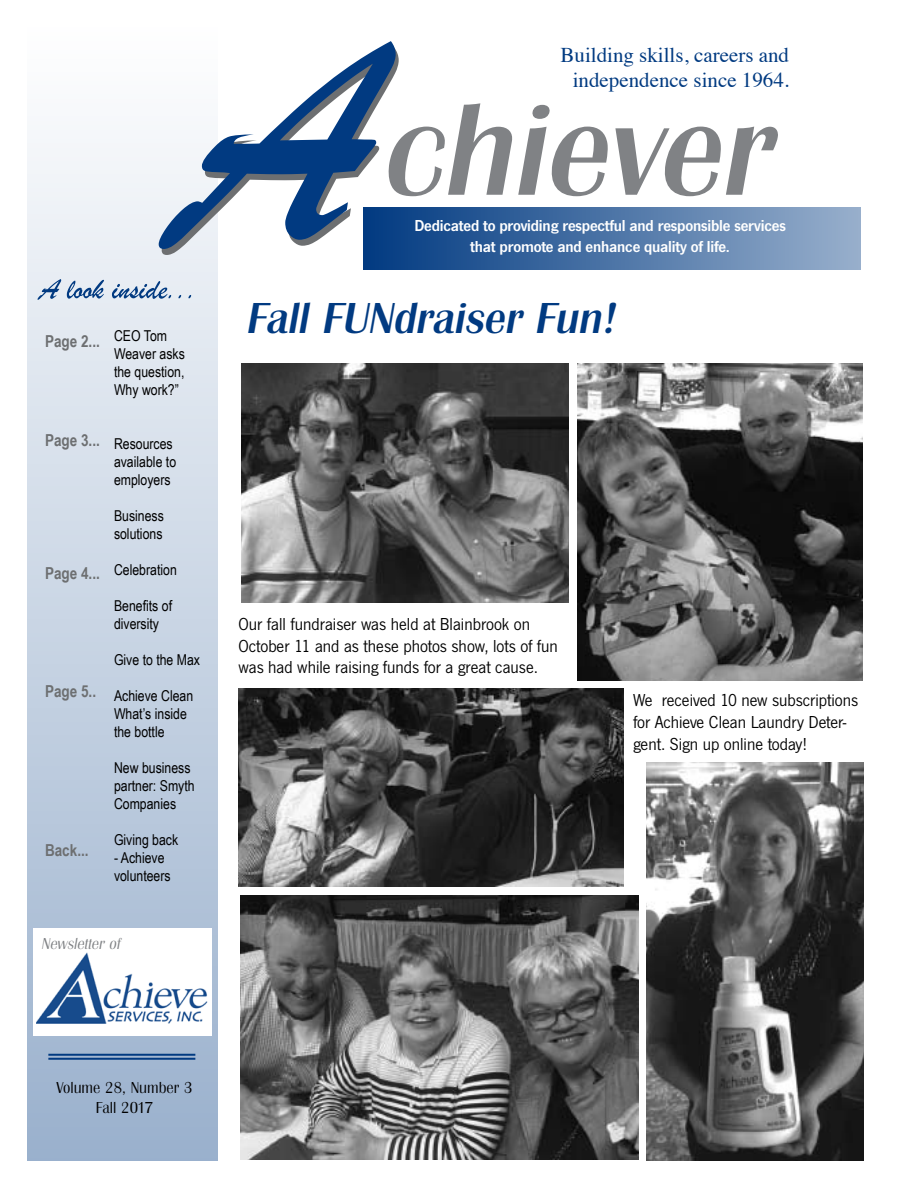
<style>
.page{position:relative;width:918px;height:1188px;background:#fff}
.page>*{position:absolute;margin:0;border:0;box-sizing:border-box;transform-origin:0 0}
.t1{font:italic 500 45px "Britannic T";color:#013a81}
.t2{font:21px/25.2px "Times";color:#013a81;text-align:center}
.t3{font:18px/21.6px "News Got T";color:#000}
.t4{font:600 16.5px/21px "News Got T";letter-spacing:-.01em;color:#fff;text-align:center}
.t5{font:700 16.5px "Arial Narrow";color:#6d6f71}
.t6{font:16.5px/19.8px "Britannic T Ligh";color:#000;text-align:center}
.t7{font:italic 16.5px "Britannic T Ligh";color:#808285}
.t8{font:15px/18px "Arial Narrow";color:#000}
</style>
<div class="page">
<div style="left:364px;top:208px;width:496px;height:62px;background:linear-gradient(to right,#013a81,#98afcc)"></div>
<div style="left:28px;top:28px;width:189px;height:1133px;background:linear-gradient(to bottom,#fefeff,#99b0cd)"></div>
<div style="left:33px;top:928px;width:179px;height:108px;background:#fff"></div>
<svg style="left:399px;top:103px;width:379px;height:93px"></svg>
<svg style="left:162px;top:50px;width:237px;height:205px"></svg>
<svg style="left:159px;top:41px;width:237px;height:208px"></svg>
<svg style="left:38px;top:279px;width:153px;height:21px;background:#b4c5da"></svg>
<img style="left:36px;top:952px;width:172px;height:71px">
<hr style="left:48px;top:1054px;width:147px;height:2px;background:#013a81">
<hr style="left:48px;top:1058px;width:147px;height:2px;background:#013a81">
<img style="left:241px;top:363px;width:328px;height:240px">
<img style="left:240px;top:896px;width:399px;height:264px">
<img style="left:238px;top:688px;width:385px;height:198px">
<img style="left:577px;top:363px;width:285px;height:318px">
<img style="left:646px;top:762px;width:218px;height:399px">
<h2 class="t2" style="left:561px;top:40px;width:230px">Building skills, careers and independence since 1964.</h2>
<p class="t5" style="left:45px;top:329px;width:56px">Page 2...</p>
<p class="t5" style="left:45px;top:428px;width:56px">Page 3...</p>
<p class="t5" style="left:45px;top:560px;width:56px">Page 4...</p>
<p class="t5" style="left:45px;top:679px;width:53px">Page 5..</p>
<p class="t5" style="left:45px;top:837px;width:45px">Back...</p>
<p class="t8" style="left:114px;top:327px;width:72px">CEO Tom<br>Weaver asks the question,<br>Why work?”</p>
<p class="t8" style="left:114px;top:435px;width:64px">Resources available to employers</p>
<p class="t8" style="left:114px;top:507px;width:51px">Business solutions</p>
<p class="t8" style="left:114px;top:561px;width:64px">Celebration</p>
<p class="t8" style="left:114px;top:597px;width:60px">Benefits of diversity</p>
<p class="t8" style="left:114px;top:651px;width:88px">Give to the Max</p>
<p class="t8" style="left:114px;top:687px;width:81px">Achieve Clean<br>What’s inside the bottle</p>
<p class="t8" style="left:114px;top:759px;width:82px">New business partner: Smyth<br>Companies</p>
<p class="t8" style="left:114px;top:831px;width:66px">Giving back</p>
<p class="t8" style="left:114px;top:849px;width:58px">- Achieve volunteers</p>
<p class="t7" style="left:41px;top:935px;width:83px">Newsletter of</p>
<p class="t4" style="left:414px;top:214px;width:373px">Dedicated to providing respectful and responsible services that promote and enhance quality of life.</p>
<h1 class="t1" style="left:245px;top:293px;width:380px">Fall FUNdraiser Fun!</h1>
<p class="t3" style="left:238px;top:613px;width:321px">Our fall fundraiser was held at Blainbrook on<br>October 11 and as these photos show, lots of fun was had while raising funds for a great cause.</p>
<p class="t3" style="left:633px;top:689px;width:227px">We received 10 new subscriptions for Achieve Clean Laundry Deter&shy;gent. Sign up online today!</p>
<p class="t6" style="left:56px;top:1078px;width:138px">Volume 28, Number 3<br>Fall 2017</p>
</div>
